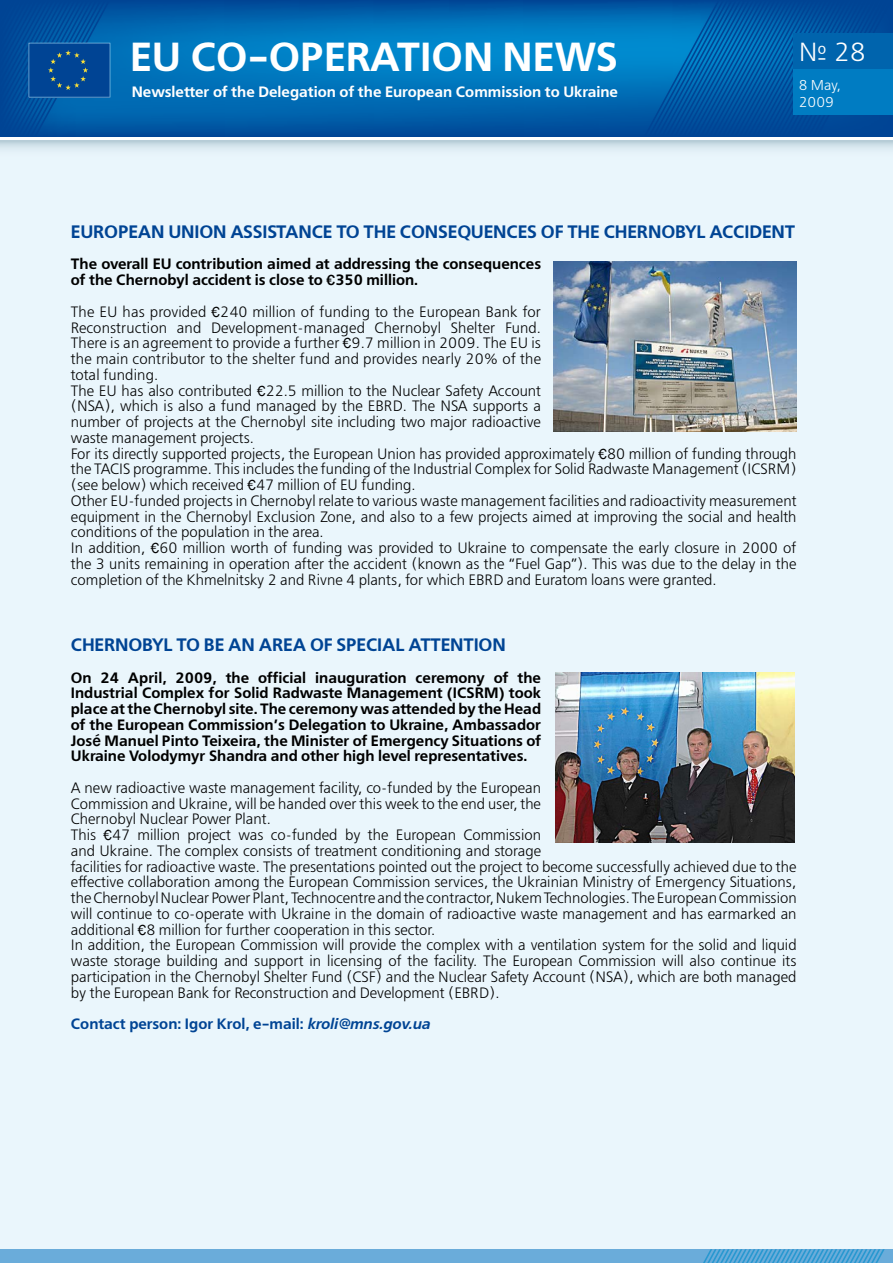
<style>
.page{position:relative;width:893px;height:1263px;background:#fff}
.page>*{position:absolute;margin:0;border:0;box-sizing:border-box;transform-origin:0 0}
.t1{font:700 40.5px "Free Set C";color:#fff}
.t2{font:26.1px "Free Set C";color:#fff}
.t3{font:700 18px "Free Set C";letter-spacing:-.01em;color:#004494}
.t4{font:15px/15.8px "Free Set C";color:#000}
.t5{font:700 15px/15.8px "Free Set C";color:#000}
.t6{font:700 15px "Free Set C";color:#fff}
.t7{font:700 15px "Free Set C";color:#004494}
.t8{font:14.25px/17.1px "Free Set C";color:#fff}
.s1{font-family:"Franklin Gothic";font-weight:500}
.s2{font-family:"Franklin Gothic"}
.s3{font-family:"Franklin Gothic";font-weight:500;font-size:16.5px}
.s4{font-style:italic}
</style>
<div class="page">
<div style="left:0;top:141px;width:893px;height:1122px;background:#eaf6fc"></div>
<div style="left:0;top:1249px;width:893px;height:14px;background:#6aacda"></div>
<svg style="left:0;top:141px;width:893px;height:9px"></svg>
<img style="left:110px;top:0;width:783px;height:136px">
<svg style="left:644px;top:0;width:248px;height:136px;background:#005aa6"></svg>
<svg style="left:703px;top:1249px;width:182px;height:14px"></svg>
<div style="left:793px;top:33px;width:100px;height:82px;background:#007cc2"></div>
<div style="left:793px;top:33px;width:100px;height:36px;background:#0064ad"></div>
<svg style="left:0;top:0;width:110px;height:136px;background:#034f9b"></svg>
<img style="left:554px;top:262px;width:243px;height:170px">
<img style="left:556px;top:672px;width:239px;height:170px">
<h1 class="t1" style="left:130px;top:32px;width:490px">EU Co-operation News</h1>
<p class="t6" style="left:132px;top:83px;width:488px">Newsletter of the Delegation of the European Commission to Ukraine</p>
<h2 class="t2" style="left:799px;top:37px;width:69px">№ 28</h2>
<p class="t8" style="left:799px;top:76px;width:44px">8 May,<br>2009</p>
<p class="t3" style="left:71px;top:221px;width:35px">EUROP</p>
<p class="t3" style="left:128px;top:221px;width:65px">EAN UNION</p>
<p class="t3" style="left:230px;top:221px;width:11px">ASSISTAN</p>
<p class="t3" style="left:312px;top:221px;width:113px">CE TO THE CONS</p>
<p class="t3" style="left:448px;top:221px;width:203px">EQUENCES OF THE CHERNO</p>
<p class="t3" style="left:675px;top:221px;width:109px">BYL ACCIDENT</p>
<p class="t5" style="left:71px;top:257px;width:472px">The overall EU contribution aimed at addressing the consequences of the Chernobyl accident is close to <span class="s1">€</span>350 million.</p>
<p class="t4" style="left:71px;top:304px;width:727px">The EU has provided <span class="s2">€</span>240 million of funding to the European Bank for<br>Reconstruction and Development-managed Chernobyl Shelter Fund.<br>There is an agreement to provide a further <span class="s2">€</span>9.7 million in 2009. The EU is<br>the main contributor to the shelter fund and provides nearly 20% of the<br>total funding.<br>The EU has also contributed <span class="s2">€</span>22.5 million to the Nuclear Safety Account<br>(NSA), which is also a fund managed by the EBRD. The NSA supports a<br>number of projects at the Chernobyl site including two major radioactive<br>waste management projects.<br>For its directly supported projects, the European Union has provided approximately <span class="s2">€</span>80 million of funding through the TACIS programme. This includes the funding of the Industrial Complex for Solid Radwaste Management (ICSRM) (see below) which received <span class="s2">€</span>47 million of EU funding.<br>Other EU-funded projects in Chernobyl relate to various waste management facilities and radioactivity measurement equipment in the Chernobyl Exclusion Zone, and also to a few projects aimed at improving the social and health conditions of the population in the area.<br>In addition, <span class="s2">€</span>60 million worth of funding was provided to Ukraine to compensate the early closure in 2000 of the 3 units remaining in operation after the accident (known as the “Fuel Gap”). This was due to the delay in the completion of the Khmelnitsky 2 and Rivne 4 plants, for which EBRD and Euratom loans were granted.</p>
<p class="t3" style="left:71px;top:634px;width:47px">CHERNO</p>
<p class="t3" style="left:142px;top:634px;width:320px">BYL TO BE AN AREA OF SPECIAL ATTENTION</p>
<p class="t5" style="left:71px;top:670px;width:472px;text-align:justify">On 24 April, 2009, the official inauguration ceremony of the Industrial Complex for Solid Radwaste Management (ICSRM) took place at the Chernobyl site. The ceremony was attended by the Head of the European Commission’s Delegation to Ukraine, Ambassador Jos<span class="s3">é</span> Manuel Pinto Teixeira, the Minister of Emergency Situations of Ukraine Volodymyr Shandra and other high level representatives.</p>
<p class="t4" style="left:71px;top:780px;width:727px">A new radioactive waste management facility, co-funded by the European<br>Commission and Ukraine, will be handed over this week to the end user, the<br>Chernobyl Nuclear Power Plant.<br>This <span class="s2">€</span>47 million project was co-funded by the European Commission<br>and Ukraine. The complex consists of treatment conditioning and storage<br>facilities for radioactive waste. The presentations pointed out the project to become successfully achieved due to the effective collaboration among the European Commission services, the Ukrainian Ministry of Emergency Situations, the Chernobyl Nuclear Power Plant, Technocentre and the contractor, Nukem Technologies. The European Commission will continue to co-operate with Ukraine in the domain of radioactive waste management and has earmarked an additional <span class="s2">€</span>8 million for further cooperation in this sector.<br>In addition, the European Commission will provide the complex with a ventilation system for the solid and liquid waste storage building and support in licensing of the facility. The European Commission will also continue its participation in the Chernobyl Shelter Fund (CSF) and the Nuclear Safety Account (NSA), which are both managed by the European Bank for Reconstruction and Development (EBRD).</p>
<p class="t7" style="left:71px;top:1015px;width:361px">Contact person: Igor Krol, e-mail: <span class="s4">kroli@mns.gov.ua</span></p>
</div>
